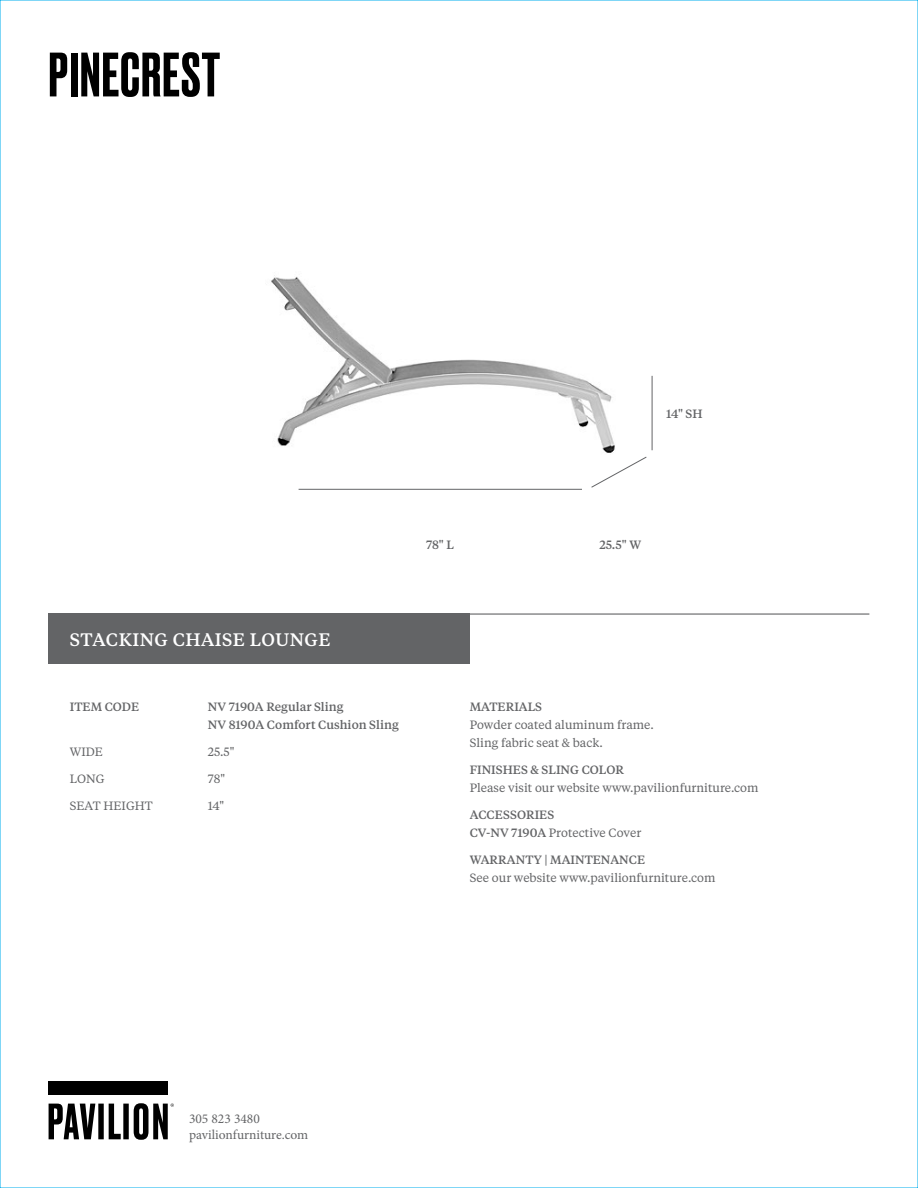
<style>
.page{position:relative;width:918px;height:1188px;background:#fff}
.page>*{position:absolute;margin:0;border:0;box-sizing:border-box;transform-origin:0 0}
.t1{font:500 58.95px "Druk";letter-spacing:.025em;color:#000}
.t2{font:500 18px "Tiempos Text";letter-spacing:.025em;color:#fff}
.t3{font:13.5px/16.2px "Minion Pro";color:#636466}
.t4{font:12px/18px "Tiempos Text";color:#636466}
.t5{font:500 12px/18px "Tiempos Text";color:#636466}
.s1{font-weight:400}
</style>
<div class="page">
<img style="left:271px;top:275px;width:344px;height:178px">
<div style="left:49px;top:613px;width:421px;height:51px;background:#636466"></div>
<div style="left:49px;top:1082px;width:119px;height:13px;background:#000"></div>
<svg style="left:49px;top:1103px;width:125px;height:37px"></svg>
<hr style="left:49px;top:613px;width:820px;height:2px;background:#636466">
<hr style="left:652px;top:376px;width:1px;height:74px;background:#636466">
<svg style="left:591px;top:456px;width:56px;height:32px"></svg>
<hr style="left:299px;top:489px;width:283px;height:1px;background:#636466">
<h1 class="t1" style="left:49px;top:34px;width:173px">PINECREST</h1>
<p class="t5" style="left:666px;top:404px;width:38px">14" SH</p>
<p class="t5" style="left:426px;top:535px;width:29px">78" L</p>
<p class="t5" style="left:599px;top:535px;width:43px">25.5" W</p>
<h2 class="t2" style="left:70px;top:627px;width:262px">STACKING CHAISE LOUNGE</h2>
<p class="t5" style="left:70px;top:697px;width:71px">ITEM CODE</p>
<p class="t5" style="left:208px;top:697px;width:192px">NV 7190A Regular Sling<br>NV 8190A Comfort Cushion Sling</p>
<p class="t4" style="left:70px;top:742px;width:35px">WIDE</p>
<p class="t4" style="left:208px;top:742px;width:28px">25.5"</p>
<p class="t4" style="left:70px;top:769px;width:36px">LONG</p>
<p class="t4" style="left:208px;top:769px;width:19px">78"</p>
<p class="t4" style="left:70px;top:796px;width:84px">SEAT HEIGHT</p>
<p class="t4" style="left:208px;top:796px;width:18px">14"</p>
<p class="t5" style="left:470px;top:697px;width:74px">MATERIALS</p>
<p class="t4" style="left:470px;top:715px;width:186px">Powder coated aluminum frame.<br>Sling fabric seat &amp; back.</p>
<p class="t5" style="left:470px;top:760px;width:156px">FINISHES &amp; SLING COLOR</p>
<p class="t4" style="left:470px;top:778px;width:290px">Please visit our website www.pavilionfurniture.com</p>
<p class="t5" style="left:470px;top:805px;width:173px">ACCESSORIES<br>CV-NV 7190A <span class="s1">Protective Cover</span></p>
<p class="t5" style="left:470px;top:850px;width:177px">WARRANTY | MAINTENANCE</p>
<p class="t4" style="left:470px;top:868px;width:247px">See our website www.pavilionfurniture.com</p>
<p class="t3" style="left:189px;top:1111px;width:121px">305 823 3480 pavilionfurniture.com</p>
</div>
